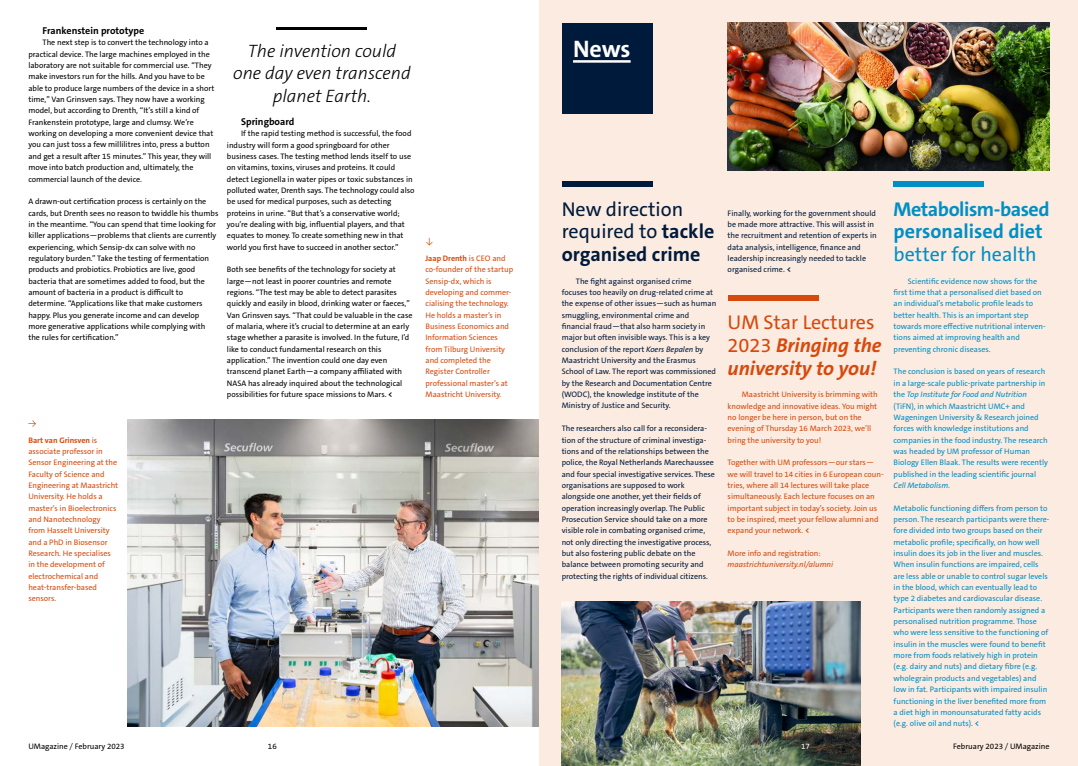
<style>
.page{position:relative;width:1078px;height:766px;background:#fff}
.page>*{position:absolute;margin:0;border:0;box-sizing:border-box;transform-origin:0 0}
.t1{font:700 24px "The Sans C5";color:#fff}
.t2{font:italic 700 20px/22.7px "The Sans C5";color:#d7490c}
.t3{font:20px/22.7px "The Sans C5";color:#001a3b}
.t4{font:700 20px/22.7px "The Sans C5";color:#008fc5}
.t5{font:20px "The Sans C5";color:#008fc5}
.t6{font:italic 300 18px/22.7px "The Sans C5";color:#000;text-align:center}
.t7{font:700 10px "The Sans C5";color:#000}
.t8{font:8px/11.3px "The Sans C5";color:#000}
.t9{font:8px/11.3px "The Sans C5";color:#008fc5}
.t10{font:8px/11.3px "The Sans C5";color:#001a3b}
.t11{font:8px/11.3px "The Sans C5";color:#d7490c}
.t12{font:italic 8px "The Sans C5";color:#d7490c}
.t13{font:8px "The Sans C5";color:#fff}
.s1{font-weight:700}
.s2{font-style:italic}
.s3{font-weight:400;font-style:normal}
.s4{font-weight:300}
</style>
<div class="page">
<img style="left:128px;top:420px;width:411px;height:306px">
<hr style="left:276px;top:27px;width:91px;height:3px;background:#000">
<div style="left:539px;top:0;width:538px;height:765px;background:#fbebe0"></div>
<div style="left:561px;top:181px;width:91px;height:6px;background:#001a3b"></div>
<div style="left:727px;top:295px;width:91px;height:5px;background:#d7490c"></div>
<div style="left:893px;top:181px;width:91px;height:6px;background:#008fc5"></div>
<img style="left:727px;top:23px;width:322px;height:147px">
<img style="left:561px;top:601px;width:299px;height:164px">
<div style="left:561px;top:23px;width:91px;height:90px;background:#001a3b"></div>
<hr style="left:573px;top:60px;width:57px;height:3px;background:#fff">
<p class="t7" style="left:43px;top:24px;width:103px">Frankenstein prototype</p>
<p class="t8" style="left:28px;top:37px;width:187px;text-indent:14px">The next step is to convert the technology into a practical device. The large machines employed in the laboratory are not suitable for commercial use. “They make investors run for the hills. And you have to be able to produce large numbers of the device in a short time,” Van Grinsven says. They now have a working model, but according to Drenth, “It’s still a kind of Frankenstein prototype, large and clumsy. We’re working on developing a more convenient device that you can just toss a few millilitres into, press a button and get a result after 15 minutes.” This year, they will move into batch production and, ultimately, the commercial launch of the device.</p>
<p class="t8" style="left:28px;top:196px;width:191px">A drawn-out certification process is certainly on the cards, but Drenth sees no reason to twiddle his thumbs in the meantime. “You can spend that time looking for killer applications—problems that clients are currently experiencing, which Sensip-dx can solve with no regulatory burden.” Take the testing of fermentation products and probiotics. Probiotics are live, good bacteria that are sometimes added to food, but the amount of bacteria in a product is difficult to determine. “Applications like that make customers happy. Plus you generate income and can develop more generative applications while complying with the rules for certification.”</p>
<p class="t11" style="left:28px;top:417px;width:9px">→</p>
<p class="t11" style="left:28px;top:434px;width:91px"><span class="s1">Bart van Grinsven</span> is associate professor in<br>Sensor Engineering at the<br>Faculty of Science and<br>Engineering at Maastricht<br>University. He holds a master’s in Bioelectronics and Nanotechnology from Hasselt University and a PhD in Biosensor<br>Research. He specialises in the development of electrochemical and heat-transfer-based sensors.</p>
<h3 class="t6" style="left:233px;top:39px;width:179px">The invention could one day even transcend planet Earth.</h3>
<p class="t7" style="left:241px;top:115px;width:55px">Springboard</p>
<p class="t8" style="left:227px;top:128px;width:189px;text-indent:14px">If the rapid testing method is successful, the food industry will form a good springboard for other business cases. The testing method lends itself to use on vitamins, toxins, viruses and proteins. It could detect Legionella in water pipes or toxic substances in polluted water, Drenth says. The technology could also be used for medical purposes, such as detecting proteins in urine. “But that’s a conservative world; you’re dealing with big, influential players, and that equates to money. To create something new in that world you first have to succeed in another sector.”</p>
<p class="t8" style="left:227px;top:264px;width:187px">Both see benefits of the technology for society at large—not least in poorer countries and remote regions. “The test may be able to detect parasites quickly and easily in blood, drinking water or faeces,” Van Grinsven says. “That could be valuable in the case of malaria, where it’s crucial to determine at an early stage whether a parasite is involved. In the future, I’d like to conduct fundamental research on this application.” The invention could one day even transcend planet Earth—a company affiliated with NASA has already inquired about the technological possibilities for future space missions to Mars. <span class="s1">&lt;</span></p>
<p class="t11" style="left:425px;top:236px;width:9px">↓</p>
<p class="t11" style="left:425px;top:252px;width:89px"><span class="s1">Jaap Drenth</span> is CEO and co-founder of the startup<br>Sensip-dx, which is developing and commer&shy;cialising the technology.<br>He holds a master’s in<br>Business Economics and<br>Information Sciences from Tilburg University and completed the<br>Register Controller professional master’s at<br>Maastricht University.</p>
<h1 class="t1" style="left:573px;top:33px;width:59px">News</h1>
<h2 class="t3" style="left:561px;top:197px;width:154px">New direction required to <span class="s1">tackle organised crime</span></h2>
<p class="t10" style="left:561px;top:275px;width:156px;text-indent:14px">The fight against organised crime focuses too heavily on drug-related crime at the expense of other issues—such as human smuggling, environmental crime and financial fraud—that also harm society in major but often invisible ways. This is a key conclusion of the report <span class="s2">Koers Bepalen</span> by Maastricht University and the Erasmus School of Law. The report was commissioned by the Research and Documentation Centre (WODC), the knowledge institute of the Ministry of Justice and Security.</p>
<p class="t10" style="left:561px;top:423px;width:155px">The researchers also call for a reconsidera&shy;tion of the structure of criminal investiga&shy;tions and of the relationships between the police, the Royal Netherlands Marechaussee and four special investigative services. These organisations are supposed to work alongside one another, yet their fields of operation increasingly overlap. The Public Prosecution Service should take on a more visible role in combating organised crime, not only directing the investigative process, but also fostering public debate on the balance between promoting security and protecting the rights of individual citizens.</p>
<p class="t10" style="left:727px;top:207px;width:150px">Finally, working for the government should be made more attractive. This will assist in the recruitment and retention of experts in data analysis, intelligence, finance and leadership increasingly needed to tackle organised crime. <span class="s1">&lt;</span></p>
<h2 class="t2" style="left:727px;top:311px;width:155px"><span class="s3">UM Star Lectures<br>2023</span> Bringing the university to you!</h2>
<p class="t11" style="left:727px;top:389px;width:151px;text-indent:14px">Maastricht University is brimming with knowledge and innovative ideas. You might no longer be here in person, but on the evening of Thursday 16 March 2023, we’ll bring the university to you!</p>
<p class="t11" style="left:727px;top:457px;width:157px">Together with UM professors—our stars— we will travel to 14 cities in 6 European coun&shy;tries, where all 14 lectures will take place simultaneously. Each lecture focuses on an important subject in today’s society. Join us to be inspired, meet your fellow alumni and expand your network. <span class="s1">&lt;</span></p>
<p class="t11" style="left:727px;top:547px;width:94px">More info and registration:</p>
<p class="t12" style="left:727px;top:559px;width:107px">maastrichtuniversity.nl/alumni</p>
<h2 class="t4" style="left:893px;top:197px;width:157px">Metabolism-based personalised diet</h2>
<h2 class="t5" style="left:893px;top:241px;width:144px">better for health</h2>
<p class="t9" style="left:893px;top:275px;width:153px;text-indent:14px">Scientific evidence now shows for the first time that a personalised diet based on an individual’s metabolic profile leads to better health. This is an important step towards more effective nutritional interven&shy;tions aimed at improving health and preventing chronic diseases.</p>
<p class="t9" style="left:893px;top:366px;width:156px">The conclusion is based on years of research in a large-scale public-private partnership in the <span class="s2">Top Institute for Food and Nutrition </span>(TiFN), in which Maastricht UMC+ and Wageningen University &amp; Research joined forces with knowledge institutions and companies in the food industry. The research was headed by UM professor of Human Biology Ellen Blaak. The results were recently published in the leading scientific journal <span class="s2">Cell Metabolism</span>.</p>
<p class="t9" style="left:893px;top:502px;width:157px">Metabolic functioning differs from person to person. The research participants were there&shy;fore divided into two groups based on their metabolic profile; specifically, on how well insulin does its job in the liver and muscles.<br>When insulin functions are impaired, cells are less able or unable to control sugar levels in the blood, which can eventually lead to type 2 diabetes and cardiovascular disease.<br>Participants were then randomly assigned a personalised nutrition programme. Those who were less sensitive to the functioning of insulin in the muscles were found to benefit more from foods relatively high in protein (e.g. dairy and nuts) and dietary fibre (e.g. wholegrain products and vegetables) and low in fat. Participants with impaired insulin functioning in the liver benefited more from a diet high in monounsaturated fatty acids (e.g. olive oil and nuts). <span class="s1">&lt;</span></p>
<p class="t8" style="left:28px;top:740px;width:98px">UMagazine <span class="s4">/</span> February 2023</p>
<p class="t8" style="left:268px;top:740px;width:10px">16</p>
<p class="t13" style="left:801px;top:741px;width:10px">17</p>
<p class="t8" style="left:953px;top:740px;width:98px">February 2023 <span class="s4">/</span> UMagazine</p>
</div>
